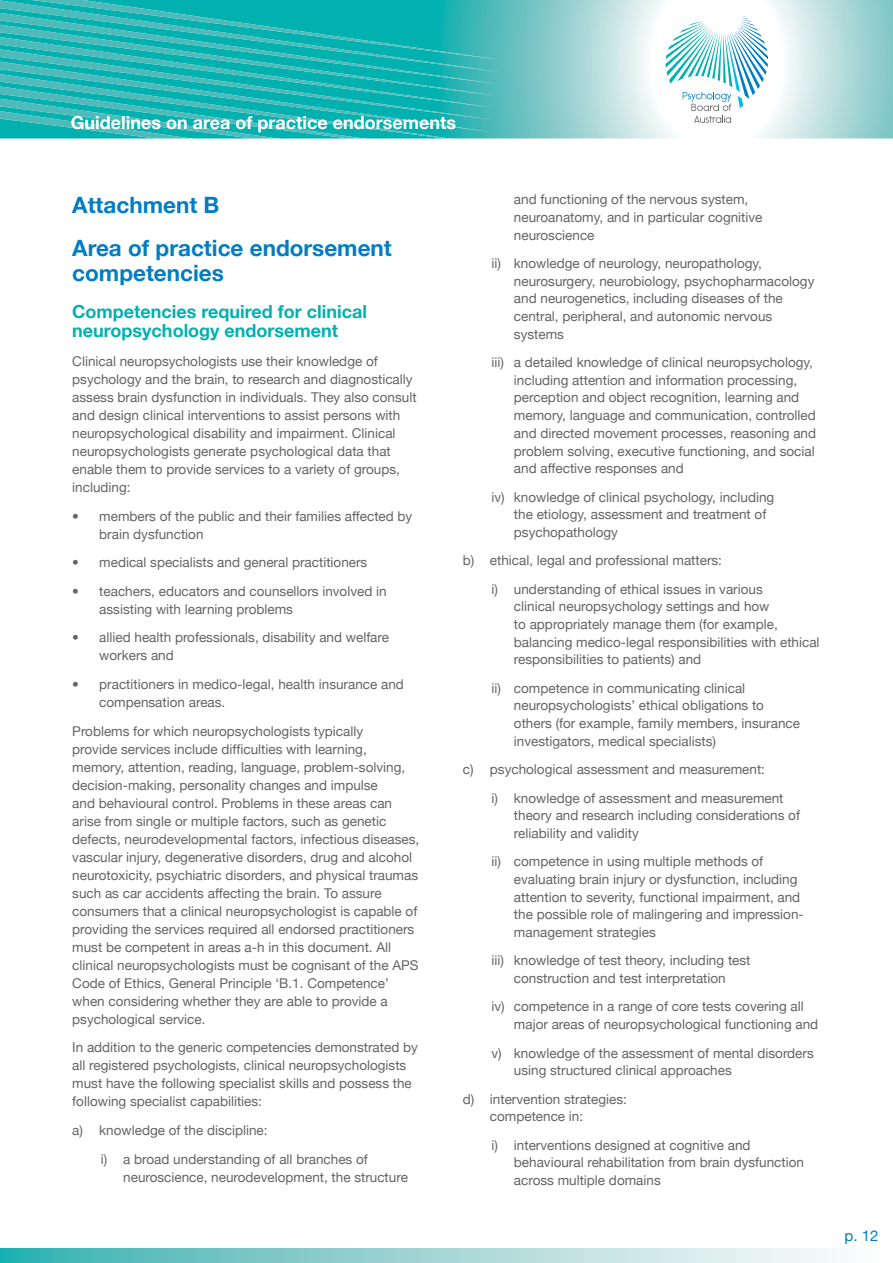
<style>
.page{position:relative;width:893px;height:1263px;background:#fff}
.page>*{position:absolute;margin:0;border:0;box-sizing:border-box;transform-origin:0 0}
.t1{font:700 22.5px/42.5px "Helvetica Neue";color:#007dc3}
.t2{font:700 18px/19.5px "Helvetica Neue";color:#00b1b0}
.t3{font:700 18px "Helvetica Neue";color:#fff}
.t4{font:15px "Helvetica Neue";color:#007dc3}
.t5{font:13.5px/18px "Helvetica Neue";color:#636466}
</style>
<div class="page">
<svg style="left:502px;top:0;width:391px;height:138px"></svg>
<svg style="left:0;top:0;width:502px;height:139px;background:#22b6b4"></svg>
<svg style="left:0;top:1248px;width:834px;height:15px;background:#9ad4d4"></svg>
<svg style="left:665px;top:16px;width:103px;height:107px"></svg>
<h2 class="t3" style="left:71px;top:112px;width:387px">Guidelines on area of practice endorsements</h2>
<h1 class="t1" style="left:72px;top:184px;width:321px">Attachment B<br>Area of practice endorsement</h1>
<h1 class="t1" style="left:72px;top:252px;width:153px">competencies</h1>
<h2 class="t2" style="left:72px;top:301px;width:296px">Competencies required for clinical neuropsychology endorsement</h2>
<p class="t5" style="left:72px;top:352px;width:346px">Clinical neuropsychologists use their knowledge of psychology and the brain, to research and diagnostically assess brain dysfunction in individuals. They also consult and design clinical interventions to assist persons with neuropsychological disability and impairment. Clinical neuropsychologists generate psychological data that enable them to provide services to a variety of groups, including:</p>
<p class="t5" style="left:99px;top:507px;width:315px;text-indent:-27px">• members of the public and their families affected by brain dysfunction</p>
<p class="t5" style="left:72px;top:553px;width:297px">• medical specialists and general practitioners</p>
<p class="t5" style="left:99px;top:582px;width:289px;text-indent:-27px">• teachers, educators and counsellors involved in assisting with learning problems</p>
<p class="t5" style="left:99px;top:628px;width:291px;text-indent:-27px">• allied health professionals, disability and welfare workers and</p>
<p class="t5" style="left:99px;top:675px;width:306px;text-indent:-27px">• practitioners in medico-legal, health insurance and compensation areas.</p>
<p class="t5" style="left:72px;top:722px;width:349px">Problems for which neuropsychologists typically<br>provide services include difficulties with learning, memory, attention, reading, language, problem-solving, decision-making, personality changes and impulse<br>and behavioural control. Problems in these areas can arise from single or multiple factors, such as genetic defects, neurodevelopmental factors, infectious diseases, vascular injury, degenerative disorders, drug and alcohol neurotoxicity, psychiatric disorders, and physical traumas such as car accidents affecting the brain. To assure consumers that a clinical neuropsychologist is capable of providing the services required all endorsed practitioners must be competent in areas a-h in this document. All clinical neuropsychologists must be cognisant of the APS Code of Ethics, General Principle ‘B.1. Competence’ when considering whether they are able to provide a psychological service.</p>
<p class="t5" style="left:72px;top:1038px;width:347px">In addition to the generic competencies demonstrated by all registered psychologists, clinical neuropsychologists must have the following specialist skills and possess the following specialist capabilities:</p>
<p class="t5" style="left:101px;top:1116px;width:269px;line-height:28.7px;text-indent:-28px">a) knowledge of the discipline:<br>i) a broad understanding of all branches of</p>
<p class="t5" style="left:123px;top:1168px;width:286px">neuroscience, neurodevelopment, the structure</p>
<p class="t5" style="left:514px;top:190px;width:250px">and functioning of the nervous system, neuroanatomy, and in particular cognitive neuroscience</p>
<p class="t5" style="left:514px;top:254px;width:302px;text-indent:-23px">ii) knowledge of neurology, neuropathology, neurosurgery, neurobiology, psychopharmacology and neurogenetics, including diseases of the central, peripheral, and autonomic nervous systems</p>
<p class="t5" style="left:514px;top:353px;width:304px;text-indent:-23px">iii) a detailed knowledge of clinical neuropsychology, including attention and information processing, perception and object recognition, learning and memory, language and communication, controlled and directed movement processes, reasoning and problem solving, executive functioning, and social and affective responses and</p>
<p class="t5" style="left:514px;top:488px;width:262px;text-indent:-23px">iv) knowledge of clinical psychology, including the etiology, assessment and treatment of psychopathology</p>
<p class="t5" style="left:491px;top:546px;width:273px;line-height:28.3px;text-indent:-28px">b) ethical, legal and professional matters:<br>i) understanding of ethical issues in various</p>
<p class="t5" style="left:514px;top:597px;width:307px">clinical neuropsychology settings and how<br>to appropriately manage them (for example, balancing medico-legal responsibilities with ethical responsibilities to patients) and</p>
<p class="t5" style="left:514px;top:679px;width:288px;text-indent:-23px">ii) competence in communicating clinical neuropsychologists’ ethical obligations to others (for example, family members, insurance investigators, medical specialists)</p>
<p class="t5" style="left:491px;top:755px;width:294px;line-height:28.3px;text-indent:-28px">c) psychological assessment and measurement:<br>i) knowledge of assessment and measurement</p>
<p class="t5" style="left:514px;top:806px;width:288px">theory and research including considerations of reliability and validity</p>
<p class="t5" style="left:514px;top:852px;width:291px;text-indent:-23px">ii) competence in using multiple methods of evaluating brain injury or dysfunction, including attention to severity, functional impairment, and the possible role of malingering and impression&shy;management strategies</p>
<p class="t5" style="left:491px;top:951px;width:261px;text-align:center">iii) knowledge of test theory, including test construction and test interpretation</p>
<p class="t5" style="left:514px;top:998px;width:306px;text-indent:-23px">iv) competence in a range of core tests covering all major areas of neuropsychological functioning and</p>
<p class="t5" style="left:514px;top:1044px;width:301px;text-indent:-23px">v) knowledge of the assessment of mental disorders using structured clinical approaches</p>
<p class="t5" style="left:490px;top:1090px;width:139px;text-indent:-27px">d) intervention strategies: competence in:</p>
<p class="t5" style="left:514px;top:1136px;width:292px;text-indent:-23px">i) interventions designed at cognitive and behavioural rehabilitation from brain dysfunction across multiple domains</p>
<p class="t4" style="left:844px;top:1227px;width:35px">p. 12</p>
</div>
